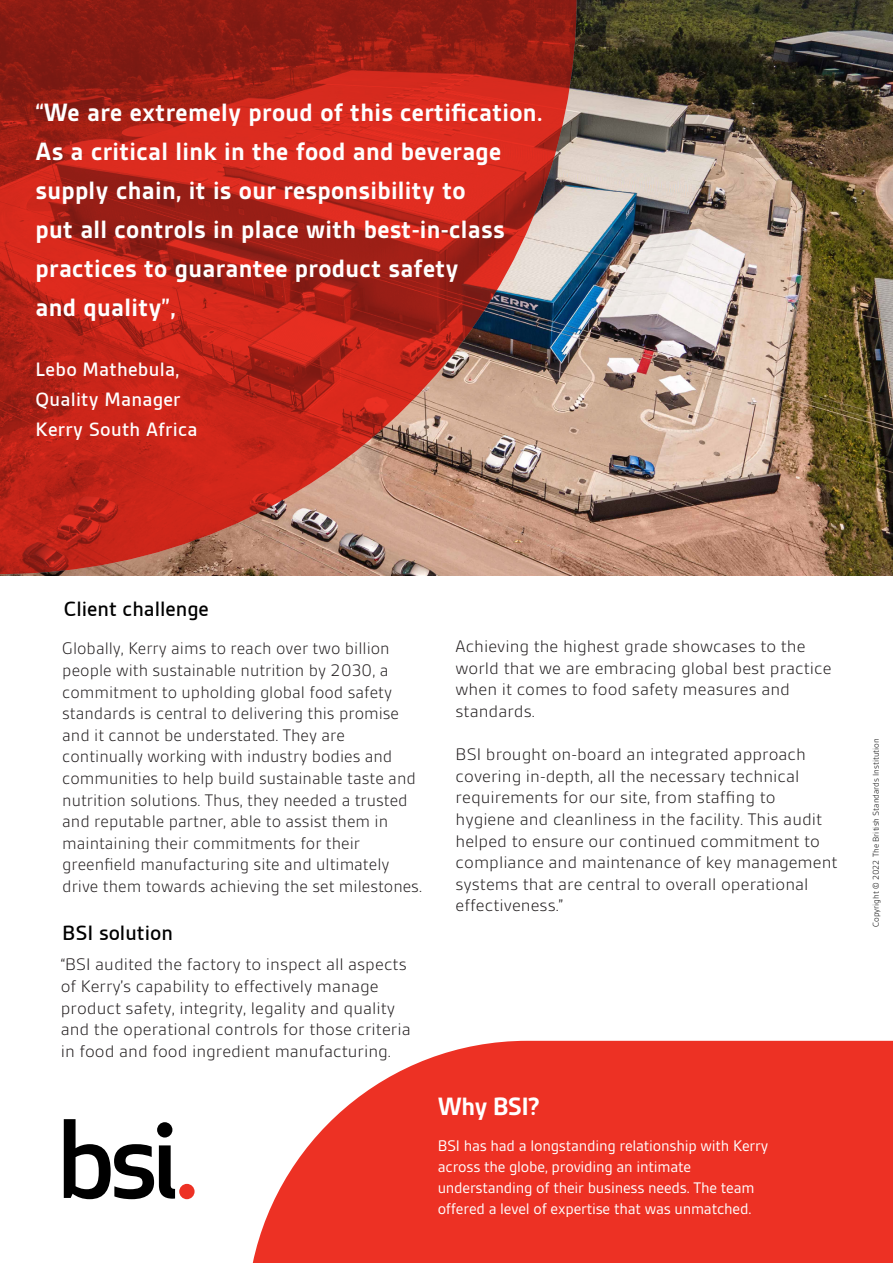
<style>
.page{position:relative;width:893px;height:1263px;background:#fff}
.page>*{position:absolute;margin:0;border:0;box-sizing:border-box;transform-origin:0 0}
.t1{font:700 27px/39px "BSI Gesta";letter-spacing:.01em;color:#fff}
.t2{font:500 22.5px "BSI Gesta";color:#000}
.t3{font:500 21px/30px "BSI Gesta";letter-spacing:.01em;color:#fff}
.t4{font:300 18px/21.6px "BSI Gesta";color:#231f20;scale:1.04 1}
.t5{font:300 18px/21.6px "BSI Gesta";color:#231f20}
.t6{font:16.5px/21px "BSI Gesta";letter-spacing:-.01em;color:#fff}
.t7{font:300 9px "BSI Gesta";color:#000}
</style>
<div class="page">
<svg style="left:252px;top:1041px;width:641px;height:222px;background:#ee473b"></svg>
<img style="left:0;top:0;width:893px;height:575px">
<svg style="left:0;top:0;width:577px;height:574px;background:#b43b2f"></svg>
<svg style="left:64px;top:1119px;width:111px;height:80px"></svg>
<div style="left:179px;top:1184px;width:16px;height:15px;background:#ed3124;border-radius:50%"></div>
<h1 class="t1" style="left:36px;top:93px;width:509px">“We are extremely proud of this certification.<br>As a critical link in the food and beverage supply chain, it is our responsibility to<br>put all controls in place with best-in-class practices to guarantee product safety<br>and quality”,</h1>
<p class="t3" style="left:36px;top:355px;width:164px">Lebo Mathebula,<br>Quality Manager<br>Kerry South Africa</p>
<p class="t2" style="left:64px;top:598px;width:147px">Client challenge</p>
<p class="t5" style="left:62px;top:638px;width:361px">Globally, Kerry aims to reach over two billion people with sustainable nutrition by 2030, a commitment to upholding global food safety standards is central to delivering this promise and it cannot be understated. They are continually working with industry bodies and communities to help build sustainable taste and nutrition solutions. Thus, they needed a trusted and reputable partner, able to assist them in maintaining their commitments for their greenfield manufacturing site and ultimately drive them towards achieving the set milestones.</p>
<p class="t2" style="left:62px;top:921px;width:112px">BSI solution</p>
<p class="t4" style="left:61px;top:954px;width:338px">“BSI audited the factory to inspect all aspects of Kerry’s capability to effectively manage product safety, integrity, legality and quality and the operational controls for those criteria in food and food ingredient manufacturing.</p>
<p class="t4" style="left:456px;top:636px;width:363px">Achieving the highest grade showcases to the world that we are embracing global best practice when it comes to food safety measures and standards.</p>
<p class="t4" style="left:456px;top:744px;width:369px">BSI brought on-board an integrated approach covering in-depth, all the necessary technical requirements for our site, from staffing to hygiene and cleanliness in the facility. This audit helped to ensure our continued commitment to compliance and maintenance of key management systems that are central to overall operational effectiveness.”</p>
<h1 class="t1" style="left:438px;top:1087px;width:104px">Why BSI?</h1>
<p class="t6" style="left:438px;top:1135px;width:332px">BSI has had a longstanding relationship with Kerry across the globe, providing an intimate understanding of their business needs. The team offered a level of expertise that was unmatched.</p>
<p class="t7" style="left:871px;top:927px;width:191px;rotate:-90deg">Copyright © 2022 The British Standards Institution</p>
</div>
